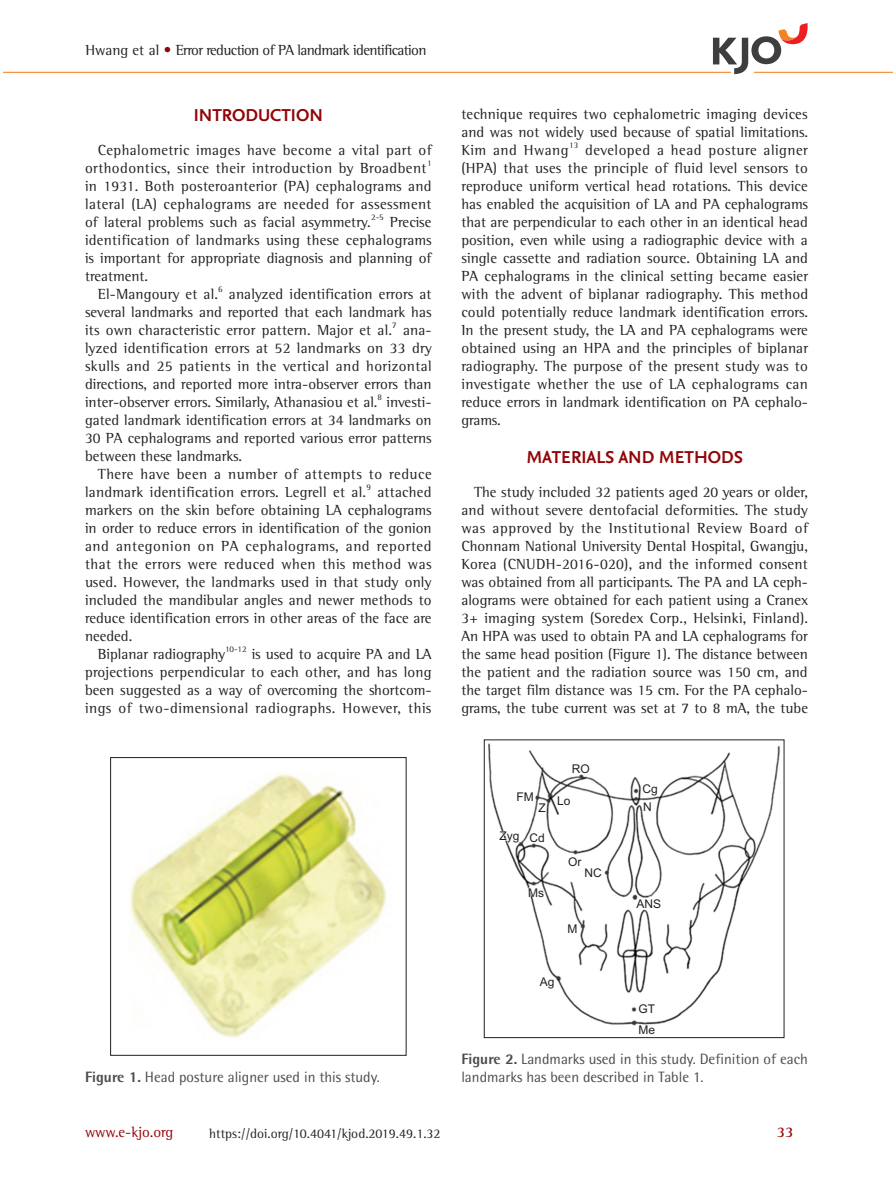
<style>
.page{position:relative;width:893px;height:1191px;background:#fff}
.page>*{position:absolute;margin:0;border:0;box-sizing:border-box;transform-origin:0 0}
.t1{font:700 18px "Nexus Sans";color:#920407}
.t2{font:15px/18px "Rotis Semi Serif Std";letter-spacing:.005em;color:#231f20;text-align:justify}
.t3{font:15px/18px "Rotis Semi Sans Std";color:#4b4c4d}
.t4{font:15px/18px "Rotis Semi Serif Std";letter-spacing:.025em;color:#231f20}
.t5{font:15px "Rotis Semi Serif Std";letter-spacing:-.04em;color:#231f20}
.t6{font:15px "Rotis Semi Serif Std";letter-spacing:.04em;color:#231f20}
.t7{font:15px "Rotis Semi Serif Std";letter-spacing:.03em;color:#231f20}
.t8{font:15px "Rotis Semi Serif Std";color:#920407}
.t9{font:700 15px "Rotis Semi Serif Std";color:#920407}
.t10{font:13.5px "Rotis Semi Serif Std";color:#231f20}
.t11{font:12px/21.6px "Arial";color:#231f20}
.t12{font:8.7px "Rotis Semi Serif Std";color:#231f20}
.s1{color:#920407}
.s2{font-weight:800}
</style>
<div class="page">
<hr style="left:0;top:72px;width:893px;height:1px;background:#f58220">
<svg style="left:713px;top:23px;width:95px;height:51px"></svg>
<hr style="left:0;top:64px;width:3px;height:17px;background:#fff">
<img style="left:130px;top:774px;width:256px;height:264px">
<div style="left:110px;top:757px;width:296px;height:298px;border:1px solid #231f20"></div>
<img style="left:488px;top:743px;width:292px;height:283px">
<svg style="left:499px;top:830px;width:20px;height:13px"></svg>
<svg style="left:528px;top:884px;width:16px;height:14px"></svg>
<svg style="left:567px;top:920px;width:10px;height:14px"></svg>
<svg style="left:539px;top:974px;width:16px;height:15px"></svg>
<svg style="left:638px;top:1003px;width:18px;height:10px"></svg>
<svg style="left:638px;top:1021px;width:18px;height:5px"></svg>
<svg style="left:635px;top:897px;width:27px;height:12px"></svg>
<svg style="left:642px;top:783px;width:16px;height:29px"></svg>
<p class="t5" style="left:85px;top:41px;width:343px">Hwang et al <span class="s1">•</span> Error reduction of PA landmark identification</p>
<p class="t1" style="left:194px;top:104px;width:131px">INTRODUCTION</p>
<p class="t4" style="left:85px;top:141px;width:348px;text-indent:13px">Cephalometric images have become a vital part of orthodontics, since their introduction by Broadbent</p>
<p class="t12" style="left:427px;top:158px;width:6px">1</p>
<p class="t2" style="left:85px;top:177px;width:348px">in 1931. Both posteroanterior (PA) cephalograms and lateral (LA) cephalograms are needed for assessment of lateral problems such as facial asymmetry.</p>
<p class="t12" style="left:371px;top:212px;width:14px">2-5</p>
<p class="t2" style="left:390px;top:213px;width:43px">Precise</p>
<p class="t2" style="left:85px;top:231px;width:348px">identification of landmarks using these cephalograms</p>
<p class="t2" style="left:85px;top:249px;width:348px">is important for appropriate diagnosis and planning of</p>
<p class="t2" style="left:85px;top:267px;width:65px">treatment.</p>
<p class="t2" style="left:98px;top:285px;width:122px">El-Mangoury et al.</p>
<p class="t12" style="left:218px;top:284px;width:6px">6</p>
<p class="t2" style="left:85px;top:285px;width:348px;text-indent:144px">analyzed identification errors at several landmarks and reported that each landmark has its own characteristic error pattern. Major et al.</p>
<p class="t12" style="left:392px;top:320px;width:6px">7</p>
<p class="t2" style="left:85px;top:321px;width:348px;text-indent:318px">ana&shy;lyzed identification errors at 52 landmarks on 33 dry skulls and 25 patients in the vertical and horizontal directions, and reported more intra-observer errors than inter-observer errors. Similarly, Athanasiou et al.</p>
<p class="t12" style="left:378px;top:392px;width:6px">8</p>
<p class="t2" style="left:85px;top:393px;width:348px;text-indent:302px">investi&shy;gated landmark identification errors at 34 landmarks on 30 PA cephalograms and reported various error patterns between these landmarks.</p>
<p class="t2" style="left:85px;top:465px;width:348px;text-indent:13px">There have been a number of attempts to reduce landmark identification errors. Legrell et al.</p>
<p class="t12" style="left:367px;top:482px;width:6px">9</p>
<p class="t2" style="left:377px;top:483px;width:56px">attached</p>
<p class="t2" style="left:85px;top:501px;width:348px">markers on the skin before obtaining LA cephalograms</p>
<p class="t2" style="left:85px;top:519px;width:348px">in order to reduce errors in identification of the gonion</p>
<p class="t6" style="left:85px;top:537px;width:348px">and antegonion on PA cephalograms, and reported</p>
<p class="t7" style="left:85px;top:555px;width:348px">that the errors were reduced when this method was</p>
<p class="t2" style="left:85px;top:573px;width:348px">used. However, the landmarks used in that study only</p>
<p class="t2" style="left:85px;top:591px;width:348px">included the mandibular angles and newer methods to</p>
<p class="t2" style="left:85px;top:609px;width:348px">reduce identification errors in other areas of the face are</p>
<p class="t2" style="left:85px;top:627px;width:49px">needed.</p>
<p class="t2" style="left:98px;top:645px;width:129px">Biplanar radiography</p>
<p class="t12" style="left:225px;top:644px;width:23px">10-12</p>
<p class="t2" style="left:85px;top:645px;width:348px;text-indent:167px">is used to acquire PA and LA projections perpendicular to each other, and has long been suggested as a way of overcoming the shortcom&shy;ings of two-dimensional radiographs. However, this</p>
<p class="t3" style="left:85px;top:1068px;width:296px"><span class="s2">Figure 1.</span> Head posture aligner used in this study.</p>
<p class="t2" style="left:461px;top:105px;width:348px">technique requires two cephalometric imaging devices and was not widely used because of spatial limitations.<br>Kim and Hwang</p>
<p class="t12" style="left:569px;top:140px;width:11px">13</p>
<p class="t2" style="left:461px;top:141px;width:348px;text-indent:124px">developed a head posture aligner (HPA) that uses the principle of fluid level sensors to reproduce uniform vertical head rotations. This device has enabled the acquisition of LA and PA cephalograms that are perpendicular to each other in an identical head position, even while using a radiographic device with a single cassette and radiation source. Obtaining LA and PA cephalograms in the clinical setting became easier with the advent of biplanar radiography. This method could potentially reduce landmark identification errors.<br>In the present study, the LA and PA cephalograms were obtained using an HPA and the principles of biplanar radiography. The purpose of the present study was to investigate whether the use of LA cephalograms can reduce errors in landmark identification on PA cephalo&shy;grams.</p>
<p class="t1" style="left:526px;top:446px;width:218px">MATERIALS AND METHODS</p>
<p class="t2" style="left:461px;top:483px;width:348px;text-indent:13px">The study included 32 patients aged 20 years or older, and without severe dentofacial deformities. The study was approved by the Institutional Review Board of Chonnam National University Dental Hospital, Gwangju, Korea (CNUDH-2016-020), and the informed consent was obtained from all participants. The PA and LA ceph&shy;alograms were obtained for each patient using a Cranex 3+ imaging system (Soredex Corp., Helsinki, Finland).<br>An HPA was used to obtain PA and LA cephalograms for the same head position (Figure 1). The distance between the patient and the radiation source was 150 cm, and the target film distance was 15 cm. For the PA cephalo&shy;grams, the tube current was set at 7 to 8 mA, the tube</p>
<p class="t11" style="left:572px;top:759px;width:19px">RO</p>
<p class="t11" style="left:516px;top:787px;width:19px">FM</p>
<p class="t11" style="left:557px;top:791px;width:15px">Lo</p>
<p class="t11" style="left:538px;top:797px;width:9px">Z</p>
<p class="t11" style="left:499px;top:826px;width:47px">Zyg Cd</p>
<p class="t11" style="left:568px;top:852px;width:15px">Or</p>
<p class="t11" style="left:528px;top:882px;width:17px">Ms</p>
<p class="t11" style="left:585px;top:863px;width:19px">NC</p>
<p class="t11" style="left:567px;top:919px;width:11px">M</p>
<p class="t11" style="left:540px;top:972px;width:16px">Ag</p>
<p class="t11" style="left:642px;top:779px;width:17px">Cg</p>
<p class="t11" style="left:643px;top:797px;width:10px">N</p>
<p class="t11" style="left:636px;top:894px;width:26px">ANS</p>
<p class="t11" style="left:638px;top:998px;width:18px">GT<br>Me</p>
<p class="t3" style="left:461px;top:1050px;width:348px"><span class="s2">Figure 2.</span> Landmarks used in this study. Definition of each landmarks has been described in Table 1.</p>
<p class="t8" style="left:85px;top:1122px;width:90px">www.e-kjo.org</p>
<p class="t10" style="left:209px;top:1125px;width:233px">https://doi.org/10.4041/kjod.2019.49.1.32</p>
<p class="t9" style="left:777px;top:1122px;width:18px">33</p>
</div>
